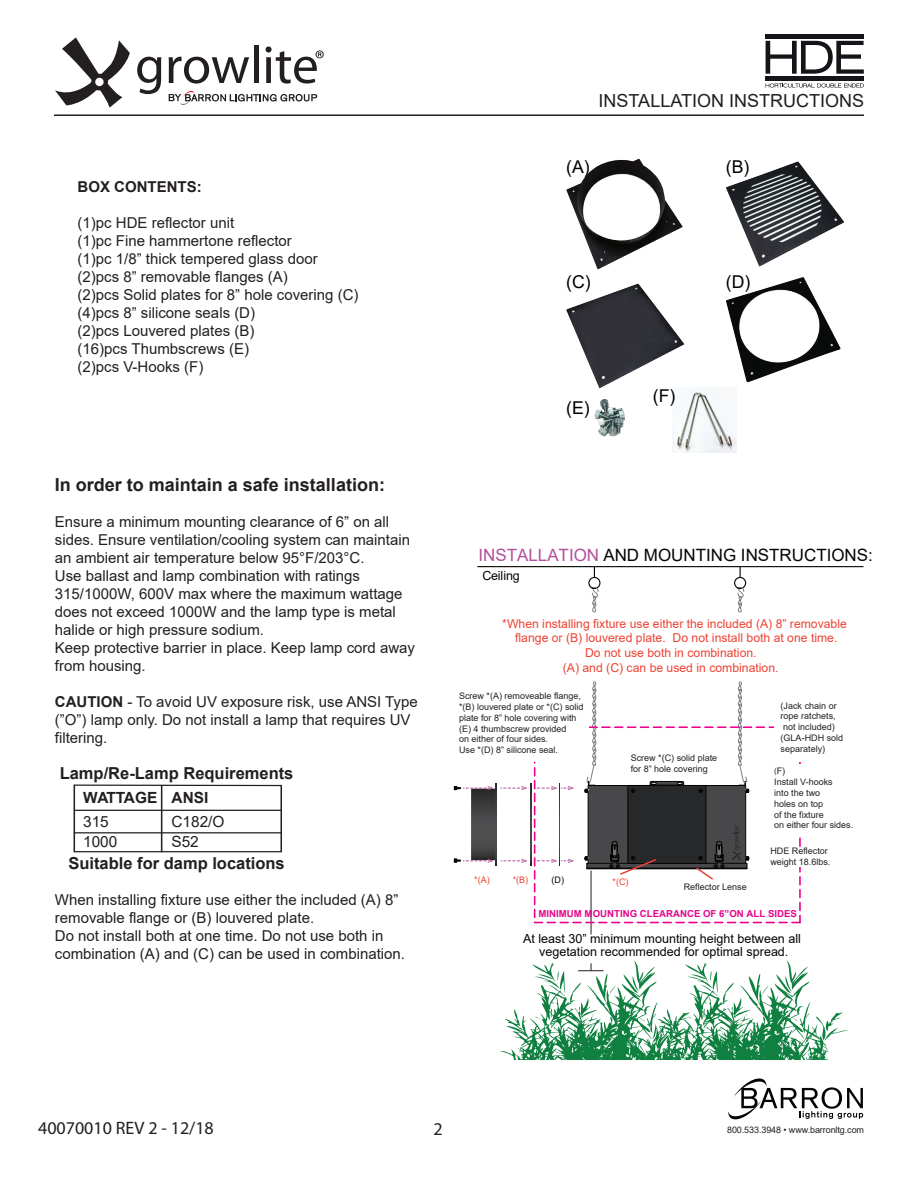
<style>
.page{position:relative;width:918px;height:1188px;background:#fff}
.page>*{position:absolute;margin:0;border:0;box-sizing:border-box;transform-origin:0 0}
.t1{font:700 18px "Arial";color:#231f20}
.t2{font:18px "Arial";color:#231f20}
.t3{font:18px "Myriad Pro";color:#231f20}
.t4{font:17.7px "Arial";color:#000001}
.t5{font:16.95px "Arial";color:#050504}
.t6{font:700 16.5px "Arial";color:#231f20}
.t7{font:15.45px "Arial";color:#231f20}
.t8{font:700 15.45px "Arial";color:#231f20}
.t9{font:15px/18px "Arial";color:#231f20}
.t10{font:700 15px "Arial";color:#231f20}
.t11{font:12.6px/13.2px "Arial";color:#050504;text-align:center}
.t12{font:12.15px "Arial";color:#ee4233}
.t13{font:700 9.6px "Arial";color:#e6058b}
.t14{font:9px/10.8px "Arial";color:#231f20}
.t15{font:9px "Arial";color:#ee4233}
.t16{font:9px "Arial";color:#050504}
.s1{font-weight:700}
.s2{color:#b2509e}
.s3{font-family:"Myriad Pro"}
</style>
<div class="page">
<div style="left:588px;top:785px;width:158px;height:83px;background:#48474a;border:1px solid #050504"></div>
<svg style="left:650px;top:781px;width:34px;height:4px"></svg>
<svg style="left:587px;top:863px;width:160px;height:5px"></svg>
<div style="left:587px;top:868px;width:160px;height:1px;background:#48474a;border:1px solid #050504"></div>
<div style="left:628px;top:785px;width:78px;height:79px;background:#27282a;border:1px solid #050504"></div>
<svg style="left:631px;top:789px;width:4px;height:4px"></svg>
<svg style="left:699px;top:789px;width:3px;height:4px"></svg>
<svg style="left:585px;top:856px;width:3px;height:5px"></svg>
<svg style="left:732px;top:825px;width:17px;height:36px"></svg>
<svg style="left:537px;top:786px;width:37px;height:4px"></svg>
<hr style="left:496px;top:783px;width:1px;height:83px;background:#282626">
<svg style="left:559px;top:783px;width:1px;height:83px"></svg>
<svg style="left:530px;top:783px;width:1px;height:83px"></svg>
<svg style="left:537px;top:859px;width:37px;height:4px"></svg>
<svg style="left:454px;top:786px;width:73px;height:77px"></svg>
<svg style="left:500px;top:960px;width:349px;height:100px"></svg>
<hr style="left:591px;top:871px;width:1px;height:63px;background:#211e1e">
<svg style="left:585px;top:682px;width:11px;height:111px"></svg>
<div style="left:588px;top:577px;width:12px;height:12px;border:1px solid #050504;border-radius:50%"></div>
<hr style="left:477px;top:566px;width:386px;height:1px;background:#050504">
<div style="left:734px;top:577px;width:12px;height:12px;border:1px solid #050504;border-radius:50%"></div>
<svg style="left:590px;top:586px;width:9px;height:27px"></svg>
<svg style="left:735px;top:586px;width:10px;height:27px"></svg>
<svg style="left:737px;top:682px;width:12px;height:111px"></svg>
<svg style="left:609px;top:841px;width:49px;height:34px"></svg>
<svg style="left:694px;top:841px;width:31px;height:39px"></svg>
<div style="left:534px;top:726px;width:267px;height:197px;border:2px dashed #ec028b"></div>
<div style="left:771px;top:848px;width:58px;height:19px;background:#fff"></div>
<hr style="left:54px;top:114px;width:810px;height:2px;background:#231f20">
<svg style="left:728px;top:1078px;width:135px;height:42px"></svg>
<svg style="left:137px;top:57px;width:24px;height:37px"></svg>
<svg style="left:169px;top:57px;width:80px;height:27px"></svg>
<hr style="left:254px;top:45px;width:4px;height:38px;background:#231f20">
<svg style="left:266px;top:47px;width:58px;height:37px"></svg>
<svg style="left:55px;top:37px;width:75px;height:71px"></svg>
<svg style="left:169px;top:91px;width:148px;height:14px"></svg>
<svg style="left:766px;top:41px;width:98px;height:33px"></svg>
<svg style="left:766px;top:83px;width:98px;height:5px"></svg>
<div style="left:766px;top:76px;width:98px;height:5px;background:#161319"></div>
<div style="left:766px;top:34px;width:98px;height:5px;background:#161319"></div>
<img style="left:566px;top:158px;width:117px;height:112px">
<img style="left:726px;top:161px;width:118px;height:106px">
<img style="left:566px;top:284px;width:118px;height:105px">
<img style="left:726px;top:277px;width:115px;height:105px">
<img style="left:594px;top:399px;width:31px;height:38px">
<img style="left:672px;top:387px;width:64px;height:65px">
<hr style="left:74px;top:785px;width:1px;height:67px;background:#231f20">
<hr style="left:74px;top:832px;width:207px;height:1px;background:#231f20">
<hr style="left:74px;top:785px;width:207px;height:1px;background:#231f20">
<hr style="left:74px;top:851px;width:207px;height:1px;background:#231f20">
<hr style="left:74px;top:810px;width:207px;height:1px;background:#231f20">
<hr style="left:161px;top:786px;width:1px;height:66px;background:#231f20">
<hr style="left:280px;top:786px;width:2px;height:66px;background:#231f20">
<div style="left:458px;top:689px;width:131px;height:73px;background:#fff"></div>
<div style="left:774px;top:694px;width:74px;height:68px;background:#fff"></div>
<div style="left:772px;top:764px;width:78px;height:70px;background:#fff"></div>
<p class="t2" style="left:599px;top:89px;width:267px">INSTALLATION INSTRUCTIONS</p>
<p class="t10" style="left:78px;top:176px;width:126px">BOX CONTENTS:</p>
<p class="t9" style="left:78px;top:213px;width:282px">(1)pc HDE reflector unit<br>(1)pc Fine hammertone reflector<br>(1)pc 1/8” thick tempered glass door (2)pcs 8” removable flanges (A)<br>(2)pcs Solid plates for 8” hole covering (C) (4)pcs 8” silicone seals (D)<br>(2)pcs Louvered plates (B)<br>(16)pcs Thumbscrews (E)<br>(2)pcs V-Hooks (F)</p>
<p class="t1" style="left:55px;top:472px;width:332px">In order to maintain a safe installation:</p>
<p class="t9" style="left:55px;top:513px;width:362px">Ensure a minimum mounting clearance of 6” on all sides. Ensure ventilation/cooling system can maintain an ambient air temperature below 95°F/203°C.<br>Use ballast and lamp combination with ratings 315/1000W, 600V max where the maximum wattage does not exceed 1000W and the lamp type is metal halide or high pressure sodium.<br>Keep protective barrier in place. Keep lamp cord away from housing.</p>
<p class="t9" style="left:55px;top:693px;width:364px"><span class="s1">CAUTION</span> - To avoid UV exposure risk, use ANSI Type (”O”) lamp only. Do not install a lamp that requires UV filtering.</p>
<p class="t6" style="left:60px;top:762px;width:235px">Lamp/Re-Lamp Requirements</p>
<p class="t8" style="left:172px;top:787px;width:38px">ANSI</p>
<p class="t8" style="left:83px;top:787px;width:76px">WATTAGE</p>
<p class="t7" style="left:83px;top:831px;width:36px">1000</p>
<p class="t7" style="left:171px;top:831px;width:29px">S52</p>
<p class="t7" style="left:83px;top:811px;width:27px">315</p>
<p class="t7" style="left:171px;top:811px;width:55px">C182/O</p>
<p class="t6" style="left:68px;top:851px;width:218px">Suitable for damp locations</p>
<p class="t9" style="left:55px;top:891px;width:352px">When installing fixture use either the included (A) 8” removable flange or (B) louvered plate.<br>Do not install both at one time. Do not use both in combination (A) and (C) can be used in combination.</p>
<p class="t4" style="left:566px;top:154px;width:25px">(A)</p>
<p class="t4" style="left:726px;top:154px;width:25px">(B)</p>
<p class="t4" style="left:566px;top:269px;width:26px">(C)</p>
<p class="t4" style="left:726px;top:269px;width:26px">(D)</p>
<p class="t4" style="left:566px;top:396px;width:25px">(E)</p>
<p class="t4" style="left:653px;top:384px;width:24px">(F)</p>
<p class="t5" style="left:479px;top:544px;width:396px"><span class="s2">INSTALLATION</span> AND MOUNTING INSTRUCTIONS:</p>
<p class="t11" style="left:483px;top:569px;width:39px">Ceiling</p>
<p class="t12" style="left:502px;top:615px;width:346px">*When installing fixture use either the included (A) 8” removable</p>
<p class="t12" style="left:515px;top:630px;width:324px">flange or (B) louvered plate. Do not install both at one time.</p>
<p class="t12" style="left:585px;top:645px;width:173px">Do not use both in combination.</p>
<p class="t12" style="left:563px;top:659px;width:217px">(A) and (C) can be used in combination.</p>
<p class="t14" style="left:459px;top:691px;width:126px">Screw *(A) removeable flange, *(B) louvered plate or *(C) solid plate for 8” hole covering with (E) 4 thumbscrew provided<br>on either of four sides.<br>Use *(D) 8” silicone seal.</p>
<p class="t14" style="left:781px;top:700px;width:64px">(Jack chain or rope ratchets, not included) (GLA-HDH sold separately)</p>
<p class="t14" style="left:631px;top:753px;width:88px">Screw *(C) solid plate for 8” hole covering</p>
<p class="t14" style="left:774px;top:766px;width:81px"><span class="s3">(</span>F)<br>Install V-hooks<br>into the two<br>holes on top<br>of the fixture<br>on either four sides.</p>
<p class="t14" style="left:770px;top:846px;width:62px">HDE Reflector weight 18.6lbs.</p>
<p class="t15" style="left:474px;top:873px;width:17px">*(A)</p>
<p class="t16" style="left:552px;top:873px;width:14px">(D)</p>
<p class="t15" style="left:513px;top:873px;width:17px">*(B)</p>
<p class="t15" style="left:613px;top:876px;width:17px">*(C)</p>
<p class="t14" style="left:684px;top:882px;width:65px">Reflector Lense</p>
<p class="t13" style="left:539px;top:907px;width:260px">MINIMUM MOUNTING CLEARANCE OF 6”ON ALL SIDES</p>
<p class="t11" style="left:523px;top:932px;width:279px">At least 30” minimum mounting height between all vegetation recommended for optimal spread.</p>
<p class="t3" style="left:38px;top:1117px;width:177px">40070010 REV 2 - 12/18</p>
<p class="t3" style="left:433px;top:1118px;width:11px">2</p>
<p class="t14" style="left:727px;top:1124px;width:138px">800.533.3948 • www.barronltg.com</p>
</div>
